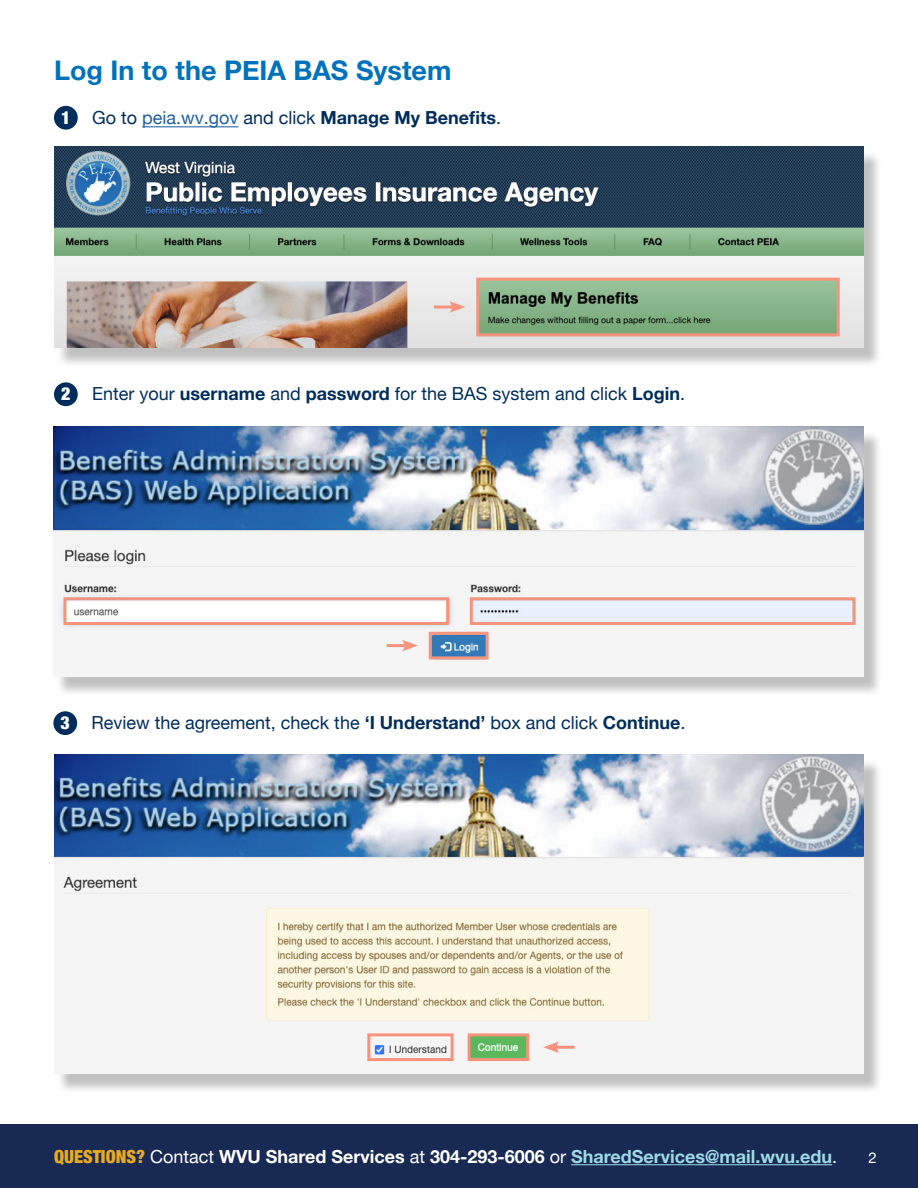
<style>
.page{position:relative;width:918px;height:1188px;background:#fff}
.page>*{position:absolute;margin:0;border:0;box-sizing:border-box;transform-origin:0 0}
.t1{font:700 27px "Helvetica Neue";color:#0072bc}
.List{font:18px "Helvetica Neue";color:#002d5b}
.t2{font:700 18px "Helvetica Neue";color:#fff}
.t3{font:700 18px "Helvetica Neue";color:#002d5b}
.t4{font:15px "Helvetica Neue";color:#fff}
.s1{font-weight:900;font-stretch:condensed;color:#fff}
.s2{font-weight:400}
.s3{font-weight:400;color:#215e9e}
.s4{font-weight:700}
.s5{font-weight:900;font-stretch:condensed;color:#e9aa22}
.s6{color:#9edae6}
</style>
<div class="page">
<div style="left:0;top:1124px;width:918px;height:64px;background:#182a53"></div>
<hr style="left:571px;top:1164px;width:261px;height:1px;background:#9edae6">
<div style="left:54px;top:106px;width:24px;height:24px;background:#002d5b;border-radius:50%"></div>
<div style="left:56px;top:149px;width:827px;height:217px;background:#000;opacity:.25"></div>
<img style="left:54px;top:147px;width:810px;height:201px">
<div style="left:476px;top:278px;width:364px;height:58px;border:3px solid #f6937c"></div>
<hr style="left:434px;top:306px;width:21px;height:3px;background:#f6937c">
<svg style="left:449px;top:301px;width:16px;height:12px"></svg>
<div style="left:54px;top:382px;width:24px;height:24px;background:#002d5b;border-radius:50%"></div>
<div style="left:56px;top:428px;width:827px;height:267px;background:#000;opacity:.25"></div>
<img style="left:53px;top:426px;width:811px;height:250px">
<div style="left:63px;top:597px;width:386px;height:28px;border:3px solid #f6937c"></div>
<div style="left:470px;top:597px;width:385px;height:28px;border:3px solid #f6937c"></div>
<div style="left:429px;top:632px;width:60px;height:27px;border:3px solid #f6937c"></div>
<hr style="left:387px;top:644px;width:21px;height:3px;background:#f6937c">
<svg style="left:402px;top:640px;width:16px;height:11px"></svg>
<div style="left:53px;top:711px;width:24px;height:24px;background:#002d5b;border-radius:50%"></div>
<div style="left:56px;top:756px;width:827px;height:336px;background:#000;opacity:.25"></div>
<img style="left:54px;top:754px;width:810px;height:319px">
<div style="left:367px;top:1033px;width:87px;height:28px;border:3px solid #f6937c"></div>
<div style="left:468px;top:1033px;width:61px;height:28px;border:3px solid #f6937c"></div>
<hr style="left:554px;top:1046px;width:21px;height:3px;background:#f6937c">
<svg style="left:543px;top:1041px;width:16px;height:12px"></svg>
<hr style="left:142px;top:126px;width:97px;height:1px;background:#215e9e">
<h2 class="t1" style="left:54px;top:50px;width:399px">Log In to the PEIA BAS System</h2>
<p class="t3" style="left:61px;top:103px;width:442px"><span class="s1">1</span> <span class="s2">Go to</span> <span class="s3">peia.wv.gov</span> <span class="s2">and click</span> Manage My Benefits<span class="s2">.</span></p>
<p class="List" style="left:61px;top:381px;width:626px"><span class="s1">2</span> Enter your <span class="s4">username</span> and <span class="s4">password</span> for the BAS system and click <span class="s4">Login</span>.</p>
<p class="List" style="left:61px;top:709px;width:626px"><span class="s1">3</span> Review the agreement, check the <span class="s4">‘I Understand’</span> box and click <span class="s4">Continue</span>.</p>
<p class="t2" style="left:54px;top:1142px;width:785px"><span class="s5">QUESTIONS?</span> <span class="s2">Contact</span> WVU Shared Services <span class="s2">at</span> 304-293-6006 <span class="s2">or</span> <span class="s6">SharedServices@mail.wvu.edu</span><span class="s2">.</span></p>
<p class="t4" style="left:868px;top:1147px;width:10px">2</p>
</div>
